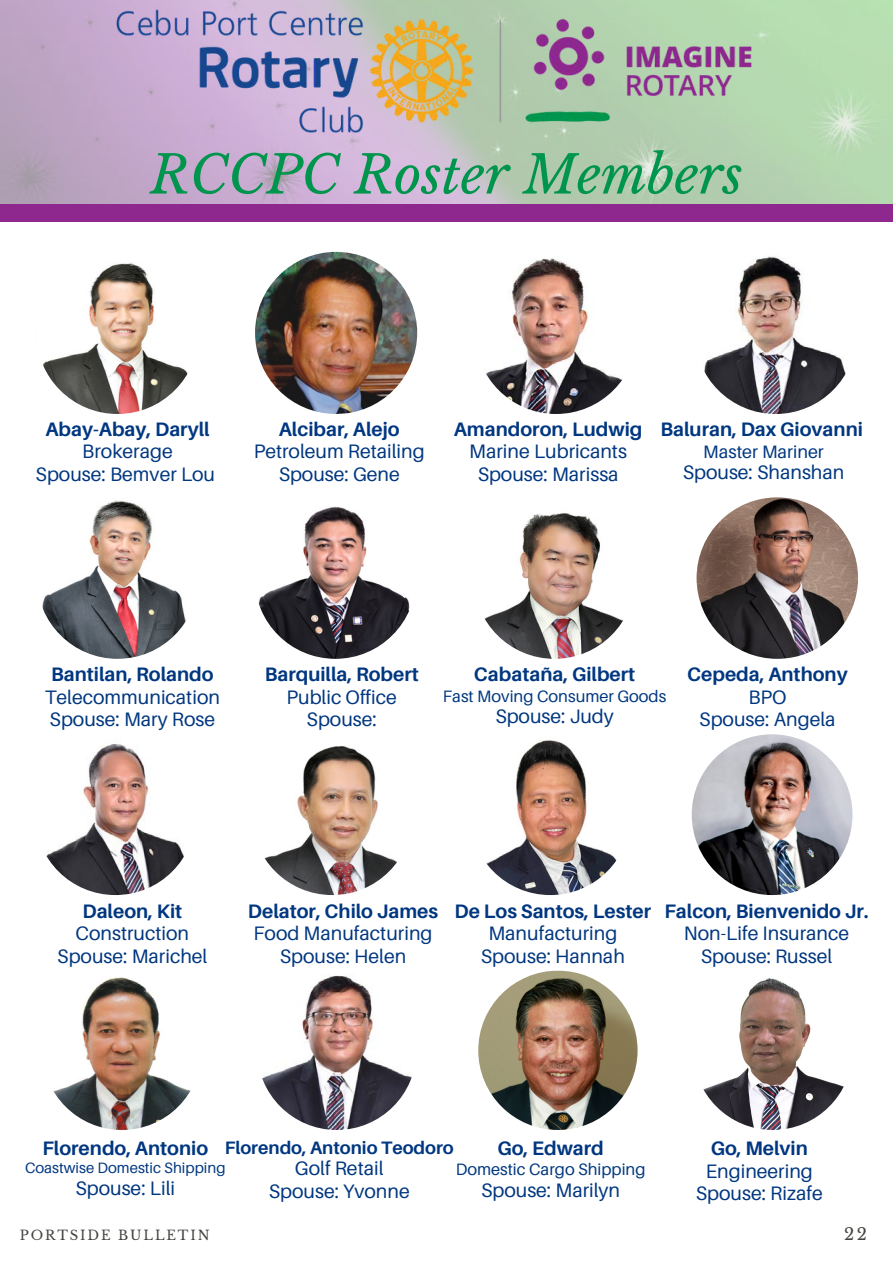
<style>
.page{position:relative;width:893px;height:1264px;background:#fff}
.page>*{position:absolute;margin:0;border:0;box-sizing:border-box;transform-origin:0 0}
.t1{font:italic 52.5px "Libre Baskerville";color:#00954c}
.t2{font:19.5px/22.5px "Aileron";color:#003780;text-align:center}
.t3{font:700 19.5px "Aileron";color:#003780}
.t4{font:700 18px "Aileron";color:#003780}
.t5{font:18px "Aileron";color:#003780}
.t6{font:16.5px "Aileron";color:#003780}
.t7{font:16.5px "Libre Baskerville";color:#444440}
.t8{font:15px "Aileron";color:#003780}
.t9{font:13.2px "Libre Baskerville";letter-spacing:.14em;color:#444440}
</style>
<div class="page">
<img style="left:36px;top:252px;width:162px;height:162px;border-radius:50%">
<img style="left:255px;top:252px;width:162px;height:162px;border-radius:50%">
<img style="left:475px;top:252px;width:162px;height:162px;border-radius:50%">
<img style="left:37px;top:497px;width:161px;height:162px;border-radius:50%">
<img style="left:254px;top:497px;width:162px;height:162px;border-radius:50%">
<img style="left:473px;top:497px;width:162px;height:162px;border-radius:50%">
<img style="left:696px;top:497px;width:162px;height:162px;border-radius:50%">
<img style="left:35px;top:734px;width:161px;height:161px;border-radius:50%">
<img style="left:252px;top:734px;width:160px;height:161px;border-radius:50%">
<img style="left:470px;top:734px;width:160px;height:161px;border-radius:50%">
<img style="left:691px;top:734px;width:161px;height:161px;border-radius:50%">
<img style="left:42px;top:970px;width:159px;height:159px;border-radius:50%">
<img style="left:257px;top:970px;width:159px;height:159px;border-radius:50%">
<img style="left:478px;top:970px;width:159px;height:159px;border-radius:50%">
<img style="left:693px;top:970px;width:159px;height:159px;border-radius:50%">
<img style="left:0;top:0;width:892px;height:205px">
<img style="left:72px;top:0;width:820px;height:141px">
<div style="left:0;top:205px;width:892px;height:16px;background:#8e288e"></div>
<img style="left:694px;top:252px;width:162px;height:162px;border-radius:50%">
<h1 class="t1" style="left:150px;top:143px;width:594px">RCCPC Roster Members</h1>
<p class="t3" style="left:45px;top:416px;width:166px">Abay-Abay, Daryll</p>
<p class="t2" style="left:36px;top:439px;width:181px">Brokerage<br>Spouse: Bemver Lou</p>
<p class="t3" style="left:279px;top:416px;width:122px">Alcibar, Alejo</p>
<p class="t2" style="left:254px;top:439px;width:173px">Petroleum Retailing<br>Spouse: Gene</p>
<p class="t3" style="left:454px;top:416px;width:190px">Amandoron, Ludwig</p>
<p class="t2" style="left:469px;top:439px;width:159px">Marine Lubricants<br>Spouse: Marissa</p>
<p class="t3" style="left:660px;top:417px;width:204px">Baluran, Dax Giovanni</p>
<p class="t5" style="left:703px;top:440px;width:122px">Master Mariner</p>
<p class="t2" style="left:682px;top:461px;width:163px">Spouse: Shanshan</p>
<p class="t3" style="left:51px;top:662px;width:164px">Bantilan, Rolando</p>
<p class="t2" style="left:45px;top:685px;width:177px;text-align:left">Telecommunication<br>Spouse: Mary Rose</p>
<p class="t3" style="left:265px;top:662px;width:156px">Barquilla, Robert</p>
<p class="t2" style="left:286px;top:685px;width:112px">Public Office<br>Spouse:</p>
<p class="t3" style="left:474px;top:662px;width:163px">Cabataña, Gilbert</p>
<p class="t6" style="left:443px;top:685px;width:225px">Fast Moving Consumer Goods</p>
<p class="t2" style="left:495px;top:704px;width:120px">Spouse: Judy</p>
<p class="t3" style="left:687px;top:662px;width:162px">Cepeda, Anthony</p>
<p class="t2" style="left:699px;top:685px;width:138px">BPO<br>Spouse: Angela</p>
<p class="t3" style="left:82px;top:898px;width:101px">Daleon, Kit</p>
<p class="t2" style="left:57px;top:921px;width:152px">Construction<br>Spouse: Marichel</p>
<p class="t3" style="left:248px;top:898px;width:192px">Delator, Chilo James</p>
<p class="t2" style="left:253px;top:921px;width:180px">Food Manufacturing<br>Spouse: Helen</p>
<p class="t3" style="left:454px;top:898px;width:198px">De Los Santos, Lester</p>
<p class="t2" style="left:481px;top:921px;width:145px">Manufacturing<br>Spouse: Hannah</p>
<p class="t3" style="left:664px;top:898px;width:206px">Falcon, Bienvenido Jr.</p>
<p class="t2" style="left:683px;top:921px;width:167px">Non-Life Insurance<br>Spouse: Russel</p>
<p class="t4" style="left:225px;top:1136px;width:231px">Florendo, Antonio Teodoro</p>
<p class="t2" style="left:269px;top:1156px;width:142px">Golf Retail<br>Spouse: Yvonne</p>
<p class="t3" style="left:497px;top:1136px;width:108px">Go, Edward</p>
<p class="t6" style="left:455px;top:1159px;width:191px">Domestic Cargo Shipping</p>
<p class="t2" style="left:481px;top:1178px;width:141px">Spouse: Marilyn</p>
<p class="t3" style="left:42px;top:1136px;width:167px">Florendo, Antonio</p>
<p class="t8" style="left:25px;top:1158px;width:202px">Coastwise Domestic Shipping</p>
<p class="t2" style="left:75px;top:1175px;width:101px">Spouse: Lili</p>
<p class="t3" style="left:710px;top:1136px;width:99px">Go, Melvin</p>
<p class="t2" style="left:695px;top:1159px;width:128px">Engineering<br>Spouse: Rizafe</p>
<p class="t9" style="left:20px;top:1227px;width:191px">PORTSIDE BULLETIN</p>
<p class="t7" style="left:844px;top:1223px;width:24px">22</p>
</div>
